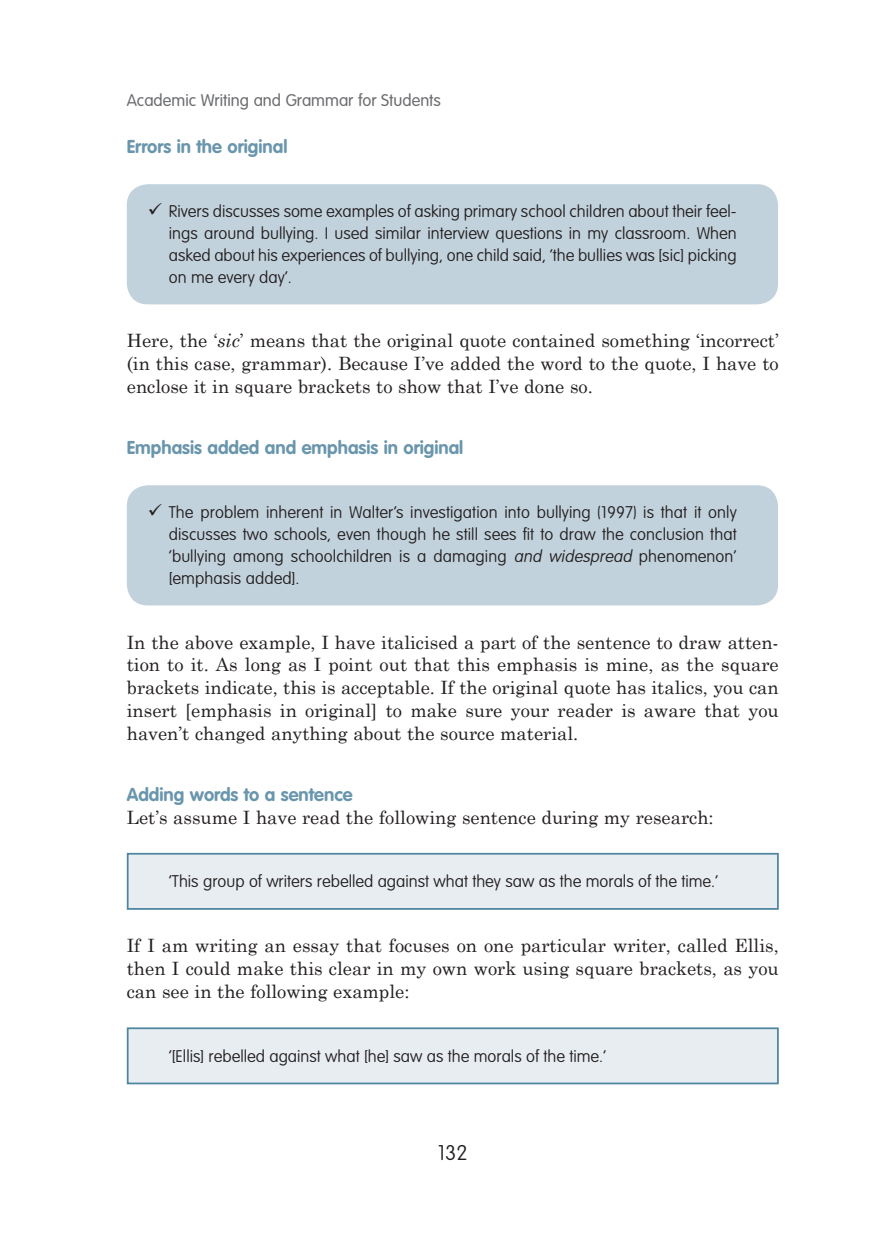
<style>
.page{position:relative;width:882px;height:1239px;background:#fff}
.page>*{position:absolute;margin:0;border:0;box-sizing:border-box;transform-origin:0 0}
.t1{font:100 21px "VAG Rounded Std";color:#231f20}
.EL{font:18.38px/22.8px "Century Schoolbook";color:#231f20;text-align:justify}
.t2{font:700 18.38px "VAG Rounded Std";color:#6996ac}
.TEXT{font:18.38px "Century Schoolbook";color:#231f20}
.BX2_BEX{font:100 16.62px/21.9px "VAG Rounded Std";color:#231f20;text-align:justify}
.t3{font:300 16.62px "VAG Rounded Std";color:#6c6d70}
.s1{font-style:italic}
</style>
<div class="page">
<div style="left:127px;top:853px;width:651px;height:57px;background:#e8edf1;border:2px solid #4e859f"></div>
<div style="left:127px;top:1027px;width:651px;height:57px;background:#e8edf1;border:2px solid #4e859f"></div>
<div style="left:127px;top:184px;width:651px;height:120px;background:#c2d2dc;border-radius:21px"></div>
<div style="left:127px;top:485px;width:651px;height:120px;background:#c2d2dc;border-radius:21px"></div>
<p class="t3" style="left:127px;top:91px;width:316px">Academic Writing and Grammar for Students</p>
<h3 class="t2" style="left:127px;top:136px;width:162px">Errors in the original</h3>
<p class="BX2_BEX" style="left:169px;top:201px;width:569px">Rivers discusses some examples of asking primary school children about their feel&shy;ings around bullying. I used similar interview questions in my classroom. When asked about his experiences of bullying, one child said, ‘the bullies was [sic] picking on me every day’.</p>
<p class="EL" style="left:127px;top:328px;width:653px">Here, the ‘<span class="s1">sic</span>’ means that the original quote contained something ‘incorrect’ (in this case, grammar). Because I’ve added the word to the quote, I have to enclose it in square brackets to show that I’ve done so.</p>
<h3 class="t2" style="left:127px;top:437px;width:338px">Emphasis added and emphasis in original</h3>
<p class="BX2_BEX" style="left:169px;top:502px;width:569px">The problem inherent in Walter’s investigation into bullying (1997) is that it only discusses two schools, even though he still sees fit to draw the conclusion that ‘bullying among schoolchildren is a damaging <span class="s1">and widespread</span> phenomenon’ [emphasis added].</p>
<p class="EL" style="left:127px;top:629px;width:653px">In the above example, I have italicised a part of the sentence to draw atten&shy;tion to it. As long as I point out that this emphasis is mine, as the square brackets indicate, this is acceptable. If the original quote has italics, you can insert [emphasis in original] to make sure your reader is aware that you haven’t changed anything about the source material.</p>
<h3 class="t2" style="left:127px;top:783px;width:227px">Adding words to a sentence</h3>
<p class="TEXT" style="left:127px;top:801px;width:588px">Let’s assume I have read the following sentence during my research:</p>
<p class="BX2_BEX" style="left:169px;top:871px;width:551px">‘This group of writers rebelled against what they saw as the morals of the time.’</p>
<p class="EL" style="left:127px;top:932px;width:653px">If I am writing an essay that focuses on one particular writer, called Ellis, then I could make this clear in my own work using square brackets, as you can see in the following example:</p>
<p class="BX2_BEX" style="left:169px;top:1045px;width:439px">‘[Ellis] rebelled against what [he] saw as the morals of the time.’</p>
<p class="t1" style="left:438px;top:1141px;width:31px">132</p>
</div>
